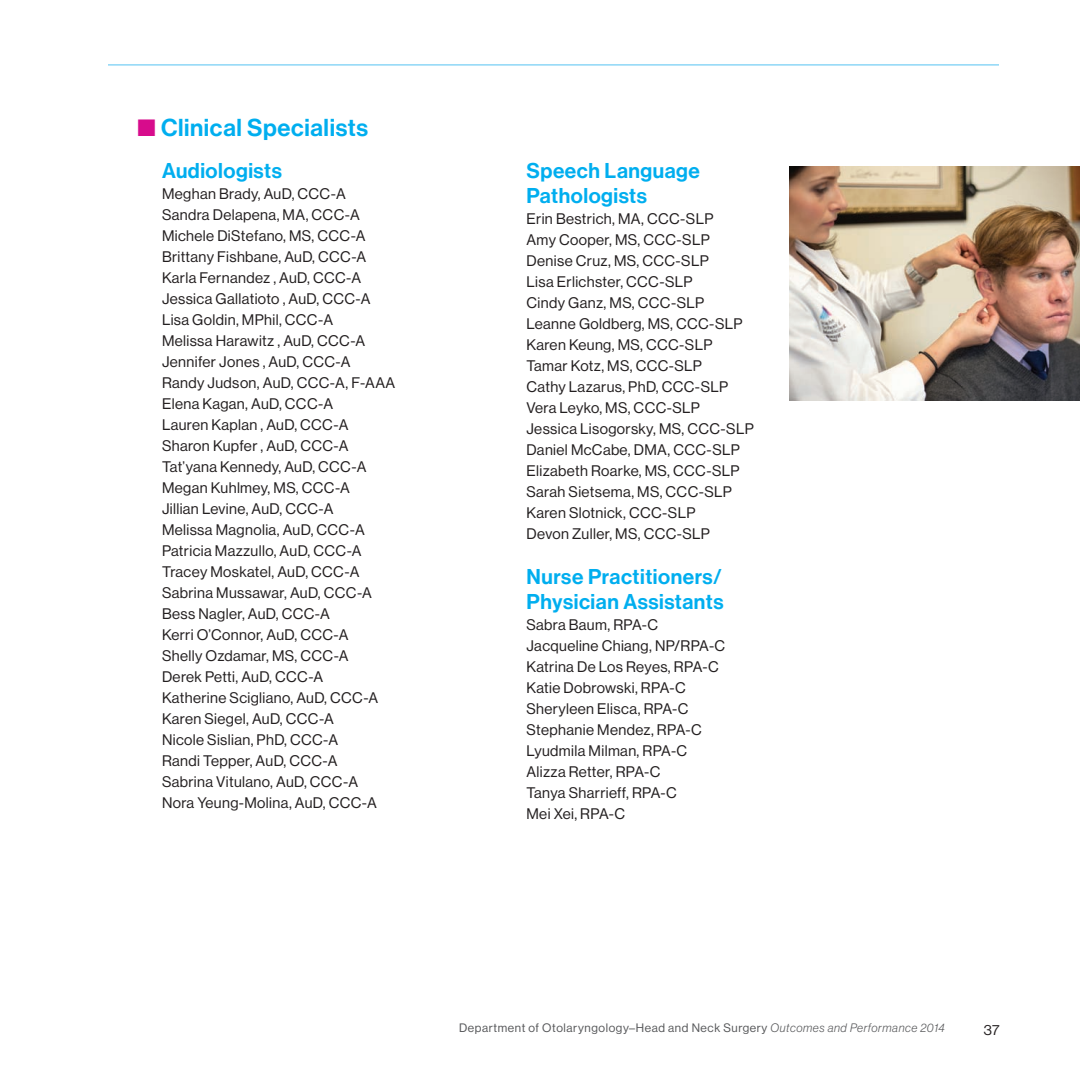
<style>
.page{position:relative;width:1080px;height:1080px;background:#fff}
.page>*{position:absolute;margin:0;border:0;box-sizing:border-box;transform-origin:0 0}
.t1{font:24px "N Haas Grotesk DS Std 65 Md";letter-spacing:.025em;color:#00aeef}
.t2{font:21px/25.2px "N Haas Grotesk DS Std 65 Md";letter-spacing:.025em;color:#00aeef}
.t3{font:15px/21px "N Haas Grotesk DS Std 55 Rg";letter-spacing:.025em;color:#231f20}
.t4{font:14.4px "N Haas Grotesk DS Std 55 Rg";color:#231f20}
.t5{font:12px "N Haas Grotesk DS Std 55 Rg";letter-spacing:.05em;color:#57585a}
.s1{color:#d70c8c}
.s2{font-family:"N Haas Grotesk DS Std 46 Lt It"}
</style>
<div class="page">
<img style="left:790px;top:166px;width:290px;height:235px">
<hr style="left:108px;top:64px;width:891px;height:2px;background:#8dd7f7">
<h1 class="t1" style="left:138px;top:113px;width:232px"><span class="s1">■</span> Clinical Specialists</h1>
<h2 class="t2" style="left:162px;top:159px;width:121px">Audiologists</h2>
<p class="t3" style="left:162px;top:184px;width:235px">Meghan Brady, AuD, CCC-A<br>Sandra Delapena, MA, CCC-A<br>Michele DiStefano, MS, CCC-A<br>Brittany Fishbane, AuD, CCC-A<br>Karla Fernandez , AuD, CCC-A<br>Jessica Gallatioto , AuD, CCC-A<br>Lisa Goldin, MPhil, CCC-A<br>Melissa Harawitz , AuD, CCC-A<br>Jennifer Jones , AuD, CCC-A<br>Randy Judson, AuD, CCC-A, F-AAA<br>Elena Kagan, AuD, CCC-A<br>Lauren Kaplan , AuD, CCC-A<br>Sharon Kupfer , AuD, CCC-A<br>Tat’yana Kennedy, AuD, CCC-A<br>Megan Kuhlmey, MS, CCC-A<br>Jillian Levine, AuD, CCC-A<br>Melissa Magnolia, AuD, CCC-A<br>Patricia Mazzullo, AuD, CCC-A<br>Tracey Moskatel, AuD, CCC-A<br>Sabrina Mussawar, AuD, CCC-A<br>Bess Nagler, AuD, CCC-A<br>Kerri O’Connor, AuD, CCC-A<br>Shelly Ozdamar, MS, CCC-A<br>Derek Petti, AuD, CCC-A<br>Katherine Scigliano, AuD, CCC-A<br>Karen Siegel, AuD, CCC-A<br>Nicole Sislian, PhD, CCC-A<br>Randi Tepper, AuD, CCC-A<br>Sabrina Vitulano, AuD, CCC-A<br>Nora Yeung-Molina, AuD, CCC-A</p>
<h2 class="t2" style="left:526px;top:159px;width:175px">Speech Language<br>Pathologists</h2>
<p class="t3" style="left:526px;top:209px;width:229px">Erin Bestrich, MA, CCC-SLP<br>Amy Cooper, MS, CCC-SLP<br>Denise Cruz, MS, CCC-SLP<br>Lisa Erlichster, CCC-SLP<br>Cindy Ganz, MS, CCC-SLP<br>Leanne Goldberg, MS, CCC-SLP<br>Karen Keung, MS, CCC-SLP<br>Tamar Kotz, MS, CCC-SLP<br>Cathy Lazarus, PhD, CCC-SLP<br>Vera Leyko, MS, CCC-SLP<br>Jessica Lisogorsky, MS, CCC-SLP<br>Daniel McCabe, DMA, CCC-SLP<br>Elizabeth Roarke, MS, CCC-SLP<br>Sarah Sietsema, MS, CCC-SLP<br>Karen Slotnick, CCC-SLP<br>Devon Zuller, MS, CCC-SLP</p>
<h2 class="t2" style="left:526px;top:564px;width:199px">Nurse Practitioners/<br>Physician Assistants</h2>
<p class="t3" style="left:526px;top:615px;width:200px">Sabra Baum, RPA-C<br>Jacqueline Chiang, NP/RPA-C<br>Katrina De Los Reyes, RPA-C<br>Katie Dobrowski, RPA-C<br>Sheryleen Elisca, RPA-C<br>Stephanie Mendez, RPA-C<br>Lyudmila Milman, RPA-C<br>Alizza Retter, RPA-C<br>Tanya Sharrieff, RPA-C<br>Mei Xei, RPA-C</p>
<p class="t5" style="left:459px;top:1021px;width:487px">Department of Otolaryngology–Head and Neck Surgery <span class="s2">Outcomes and Performance 2014</span></p>
<p class="t4" style="left:984px;top:1022px;width:17px">37</p>
</div>
